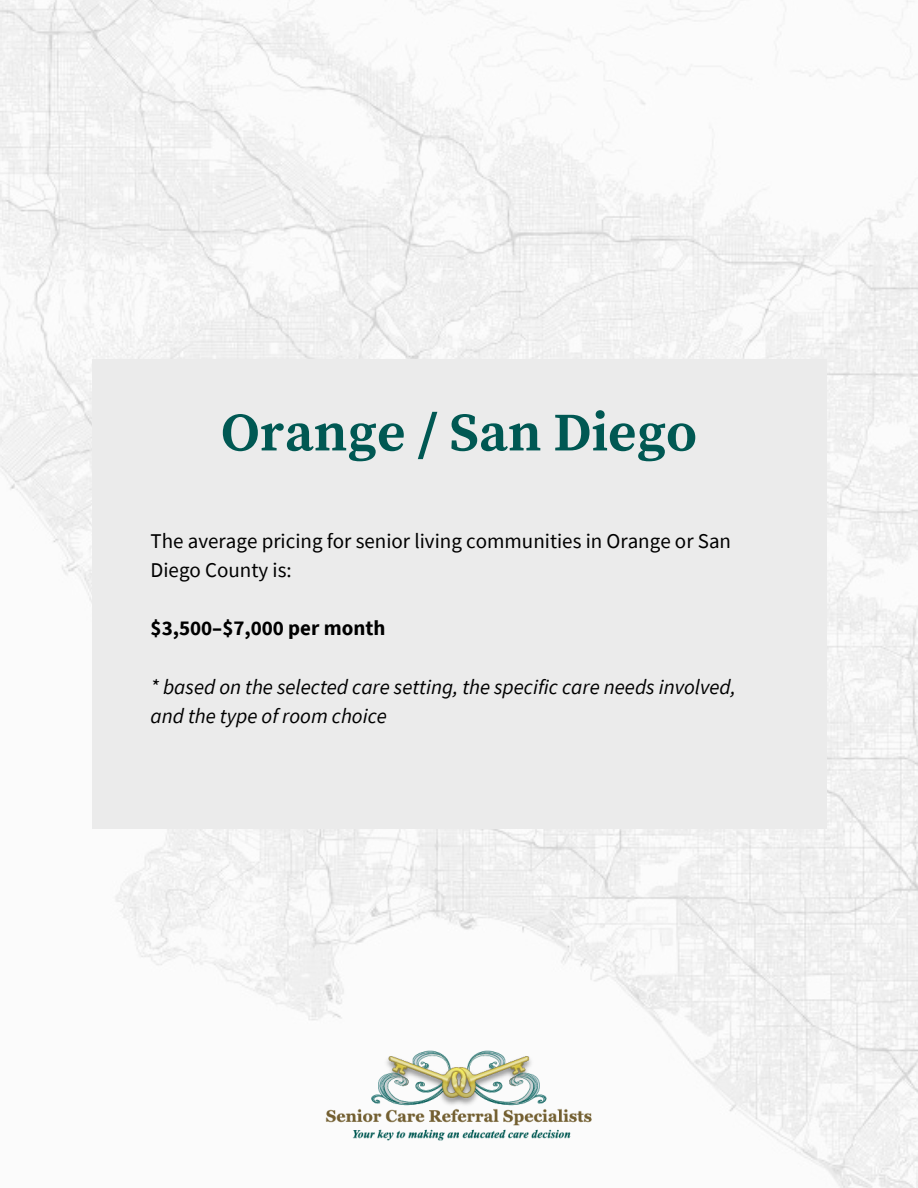
<style>
.page{position:relative;width:918px;height:1188px;background:#fff}
.page>*{position:absolute;margin:0;border:0;box-sizing:border-box;transform-origin:0 0}
.t1{font:700 54.45px "Source Serif Pro";color:#005853}
.t2{font:italic 21px/29.2px "Source Sans Pro";color:#000}
.t3{font:21px/29.2px "Source Sans Pro";color:#000}
.t4{font:700 21px "Source Sans Pro";color:#000}
</style>
<div class="page">
<img style="left:0;top:0;width:918px;height:1188px">
<img style="left:325px;top:1051px;width:268px;height:90px">
<div style="left:92px;top:359px;width:734px;height:470px;background:#ebebeb"></div>
<p class="t1" style="left:221px;top:400px;width:477px">Orange / San Diego</p>
<p class="t3" style="left:151px;top:525px;width:582px">The average pricing for senior living communities in Orange or San<br>Diego County is:</p>
<p class="t4" style="left:151px;top:615px;width:236px">$3,500–$7,000 per month</p>
<p class="t2" style="left:151px;top:672px;width:587px">* based on the selected care setting, the specific care needs involved, and the type of room choice</p>
</div>
